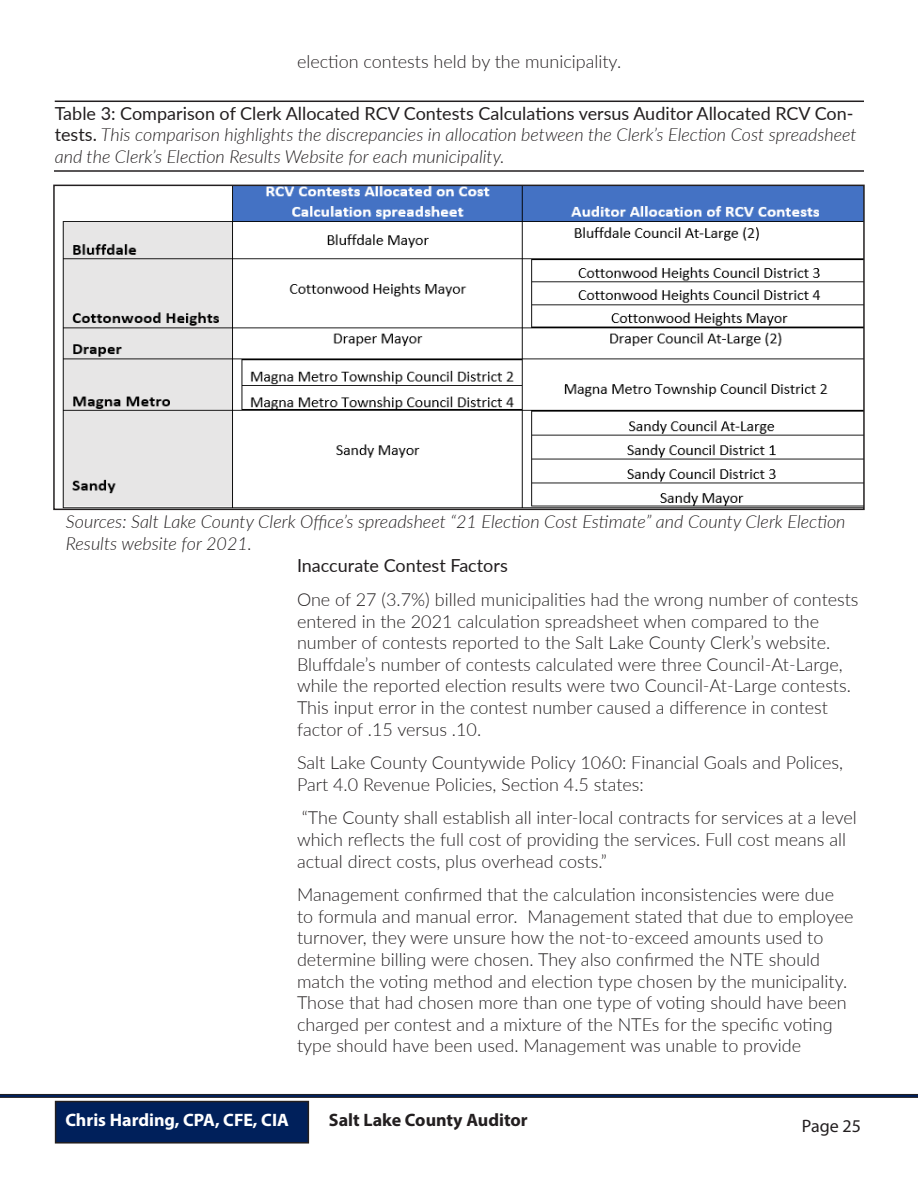
<style>
.page{position:relative;width:918px;height:1188px;background:#fff}
.page>*{position:absolute;margin:0;border:0;box-sizing:border-box;transform-origin:0 0}
.t1{font:300 18px/21.6px "Lato";color:#231f20}
.t2{font:italic 300 18px/21.6px "Lato";color:#231f20}
.t3{font:18px "Lato";color:#231f20}
.t4{font:700 18px "Myriad Pro";color:#fff}
.t5{font:700 18px "Myriad Pro";color:#231f20}
.t6{font:18px "Myriad Pro";color:#231f20}
.s1{font-weight:400;font-style:normal}
</style>
<div class="page">
<div style="left:56px;top:1102px;width:252px;height:41px;background:#00205b"></div>
<div style="left:55px;top:1101px;width:254px;height:43px;border:2px solid #231f20"></div>
<svg style="left:0;top:1094px;width:918px;height:4px;background:#162341"></svg>
<hr style="left:55px;top:101px;width:809px;height:1px;background:#231f20">
<hr style="left:54px;top:170px;width:810px;height:2px;background:#231f20">
<img style="left:62px;top:188px;width:800px;height:319px">
<div style="left:53px;top:185px;width:812px;height:325px;border:2px solid #231f20"></div>
<p class="t1" style="left:297px;top:51px;width:326px">election contests held by the municipality.</p>
<p class="t2" style="left:55px;top:102px;width:803px"><span class="s1">Table 3: Comparison of Clerk Allocated RCV Contests Calculations versus Auditor Allocated RCV Con&shy;tests.</span> This comparison highlights the discrepancies in allocation between the Clerk’s Election Cost spreadsheet and the Clerk’s Election Results Website for each municipality.</p>
<p class="t2" style="left:66px;top:510px;width:781px">Sources: Salt Lake County Clerk Office’s spreadsheet “21 Election Cost Estimate” and County Clerk Election<br>Results website for 2021.</p>
<p class="t3" style="left:297px;top:553px;width:212px">Inaccurate Contest Factors</p>
<p class="t1" style="left:297px;top:588px;width:563px">One of 27 (3.7%) billed municipalities had the wrong number of contests entered in the 2021 calculation spreadsheet when compared to the number of contests reported to the Salt Lake County Clerk’s website.<br>Bluffdale’s number of contests calculated were three Council-At-Large, while the reported election results were two Council-At-Large contests.<br>This input error in the contest number caused a difference in contest factor of .15 versus .10.</p>
<p class="t1" style="left:297px;top:751px;width:547px">Salt Lake County Countywide Policy 1060: Financial Goals and Polices,<br>Part 4.0 Revenue Policies, Section 4.5 states:</p>
<p class="t1" style="left:297px;top:807px;width:561px">“The County shall establish all inter-local contracts for services at a level which reflects the full cost of providing the services. Full cost means all actual direct costs, plus overhead costs.”</p>
<p class="t1" style="left:297px;top:883px;width:558px">Management confirmed that the calculation inconsistencies were due to formula and manual error. Management stated that due to employee turnover, they were unsure how the not-to-exceed amounts used to determine billing were chosen. They also confirmed the NTE should match the voting method and election type chosen by the municipality.<br>Those that had chosen more than one type of voting should have been charged per contest and a mixture of the NTEs for the specific voting type should have been used. Management was unable to provide</p>
<p class="t4" style="left:65px;top:1108px;width:225px">Chris Harding, CPA, CFE, CIA</p>
<p class="t5" style="left:329px;top:1108px;width:200px">Salt Lake County Auditor</p>
<p class="t6" style="left:802px;top:1115px;width:61px">Page 25</p>
</div>
